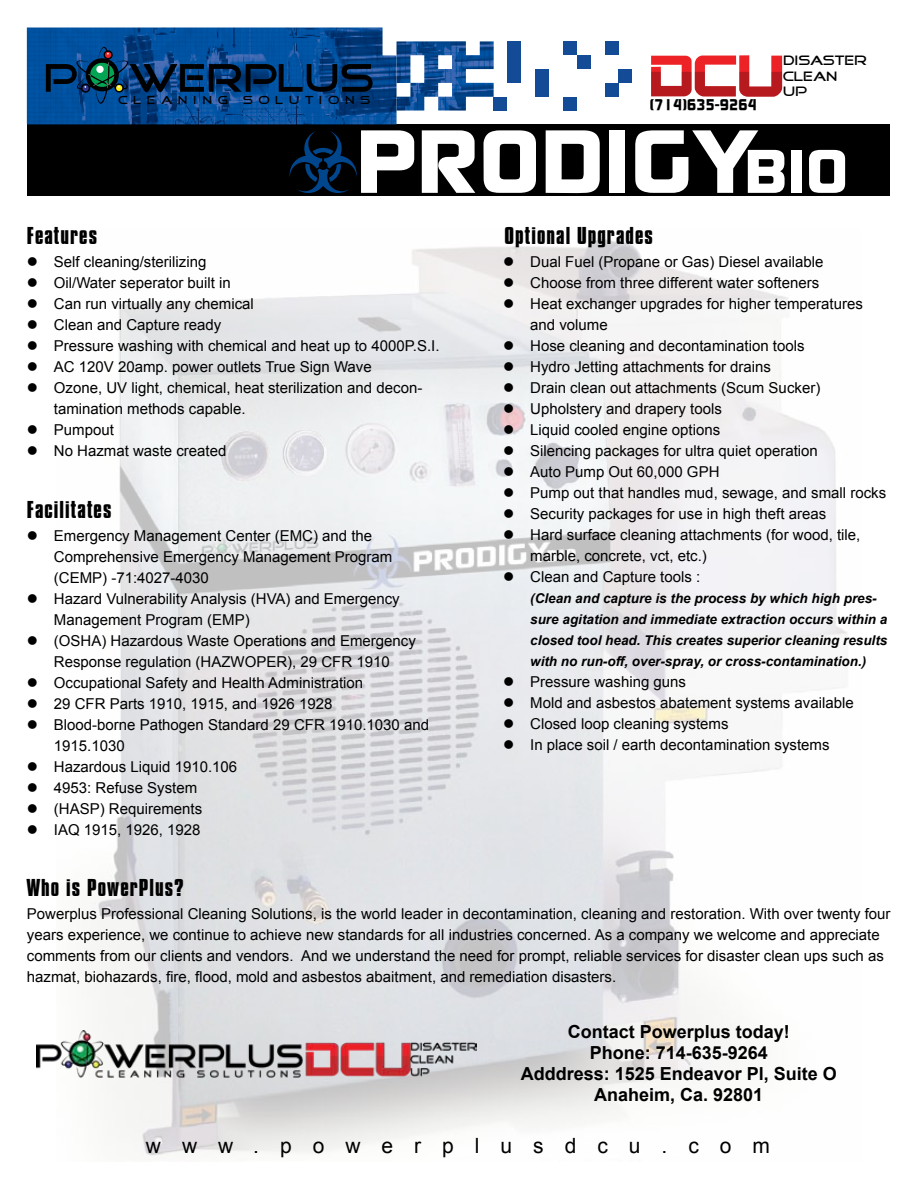
<style>
.page{position:relative;width:918px;height:1188px;background:#fff}
.page>*{position:absolute;margin:0;border:0;box-sizing:border-box;transform-origin:0 0}
.t1{font:700 89.25px "Continuum";color:#fff;scale:1.19 1}
.t2{font:700 21px "Compacta BT";letter-spacing:.05em;color:#000}
.t3{font:21px "Arial";letter-spacing:1em;color:#000}
.t4{font:700 18px/21px "Arial";color:#000;text-align:center}
.t5{font:700 15.45px "Continuum";letter-spacing:.01em;color:#000}
.t6{font:15px/21px "Arial";color:#000}
.t7{font:italic 700 13.5px/21px "Arial";color:#000}
.t8{font:13.2px/15.8px "Good Times";color:#000}
.t9{font:11.25px "Good Times";letter-spacing:.5em;color:#000}
.s1{font-size:61.35px}
</style>
<div class="page">
<img style="left:92px;top:239px;width:756px;height:917px">
<img style="left:36px;top:1030px;width:440px;height:49px">
<div style="left:27px;top:124px;width:863px;height:72px;background:#000"></div>
<img style="left:27px;top:28px;width:370px;height:96px">
<div style="left:619px;top:69px;width:13px;height:14px;background:#134b97"></div>
<div style="left:605px;top:41px;width:14px;height:14px;background:#134b97"></div>
<div style="left:605px;top:83px;width:14px;height:14px;background:#134b97"></div>
<div style="left:577px;top:55px;width:14px;height:14px;background:#134b97"></div>
<div style="left:563px;top:41px;width:14px;height:14px;background:#134b97"></div>
<div style="left:563px;top:97px;width:14px;height:14px;background:#134b97"></div>
<div style="left:535px;top:69px;width:14px;height:14px;background:#134b97"></div>
<div style="left:535px;top:83px;width:14px;height:14px;background:#134b97"></div>
<div style="left:508px;top:41px;width:13px;height:14px;background:#134b97"></div>
<div style="left:508px;top:55px;width:13px;height:14px;background:#134b97"></div>
<div style="left:508px;top:69px;width:13px;height:14px;background:#134b97"></div>
<div style="left:494px;top:97px;width:13px;height:14px;background:#134b97"></div>
<img style="left:397px;top:41px;width:97px;height:70px">
<svg style="left:46px;top:47px;width:327px;height:57px;background:#084078"></svg>
<svg style="left:651px;top:55px;width:131px;height:42px"></svg>
<svg style="left:290px;top:131px;width:67px;height:62px"></svg>
<svg style="left:504px;top:257px;width:9px;height:9px"></svg>
<svg style="left:504px;top:278px;width:9px;height:9px"></svg>
<svg style="left:504px;top:299px;width:9px;height:9px"></svg>
<svg style="left:504px;top:341px;width:9px;height:9px"></svg>
<svg style="left:504px;top:362px;width:9px;height:9px"></svg>
<svg style="left:504px;top:383px;width:9px;height:9px"></svg>
<svg style="left:504px;top:404px;width:9px;height:9px"></svg>
<svg style="left:504px;top:425px;width:9px;height:9px"></svg>
<svg style="left:504px;top:446px;width:9px;height:9px"></svg>
<svg style="left:504px;top:467px;width:9px;height:9px"></svg>
<svg style="left:504px;top:488px;width:9px;height:9px"></svg>
<svg style="left:504px;top:509px;width:9px;height:9px"></svg>
<svg style="left:504px;top:530px;width:9px;height:9px"></svg>
<svg style="left:504px;top:572px;width:9px;height:9px"></svg>
<svg style="left:504px;top:677px;width:9px;height:9px"></svg>
<svg style="left:504px;top:698px;width:9px;height:9px"></svg>
<svg style="left:504px;top:719px;width:9px;height:9px"></svg>
<svg style="left:504px;top:740px;width:9px;height:9px"></svg>
<p class="t8" style="left:783px;top:53px;width:86px">DISASTER<br>CLEAN<br>UP</p>
<p class="t9" style="left:118px;top:95px;width:111px">CLEANING</p>
<p class="t9" style="left:243px;top:95px;width:129px">SOLUTIONS</p>
<p class="t5" style="left:650px;top:94px;width:109px">(714)635-9264</p>
<h1 class="t1" style="left:356px;top:102px;width:415px">PRODIGY<span class="s1">BIO</span></h1>
<h2 class="t2" style="left:27px;top:223px;width:72px">Features</h2>
<h2 class="t2" style="left:505px;top:223px;width:150px">Optional Upgrades</h2>
<p class="t6" style="left:54px;top:251px;width:387px">Self cleaning/sterilizing<br>Oil/Water seperator built in<br>Can run virtually any chemical<br>Clean and Capture ready<br>Pressure washing with chemical and heat up to 4000P.S.I.<br>AC 120V 20amp. power outlets True Sign Wave<br>Ozone, UV light, chemical, heat sterilization and decon&shy;tamination methods capable.<br>Pumpout<br>No Hazmat waste created</p>
<h2 class="t2" style="left:27px;top:497px;width:86px">Facilitates</h2>
<p class="t6" style="left:54px;top:525px;width:377px">Emergency Management Center (EMC) and the Comprehensive Emergency Management Program (CEMP) -71:4027-4030<br>Hazard Vulnerability Analysis (HVA) and Emergency Management Program (EMP)<br>(OSHA) Hazardous Waste Operations and Emergency Response regulation (HAZWOPER), 29 CFR 1910<br>Occupational Safety and Health Administration<br>29 CFR Parts 1910, 1915, and 1926 1928<br>Blood-borne Pathogen Standard 29 CFR 1910.1030 and 1915.1030<br>Hazardous Liquid 1910.106<br>4953: Refuse System<br>(HASP) Requirements<br>IAQ 1915, 1926, 1928</p>
<h2 class="t2" style="left:27px;top:875px;width:159px">Who is PowerPlus?</h2>
<p class="t6" style="left:530px;top:251px;width:357px">Dual Fuel (Propane or Gas) Diesel available<br>Choose from three different water softeners<br>Heat exchanger upgrades for higher temperatures and volume<br>Hose cleaning and decontamination tools<br>Hydro Jetting attachments for drains<br>Drain clean out attachments (Scum Sucker)<br>Upholstery and drapery tools<br>Liquid cooled engine options<br>Silencing packages for ultra quiet operation<br>Auto Pump Out 60,000 GPH<br>Pump out that handles mud, sewage, and small rocks Security packages for use in high theft areas<br>Hard surface cleaning attachments (for wood, tile, marble, concrete, vct, etc.)<br>Clean and Capture tools :</p>
<p class="t7" style="left:530px;top:588px;width:359px">(Clean and capture is the process by which high pres&shy;sure agitation and immediate extraction occurs within a closed tool head. This creates superior cleaning results with no run-off, over-spray, or cross-contamination.)</p>
<p class="t6" style="left:530px;top:671px;width:325px">Pressure washing guns<br>Mold and asbestos abatement systems available Closed loop cleaning systems<br>In place soil / earth decontamination systems</p>
<p class="t6" style="left:27px;top:903px;width:865px">Powerplus Professional Cleaning Solutions, is the world leader in decontamination, cleaning and restoration. With over twenty four years experience, we continue to achieve new standards for all industries concerned. As a company we welcome and appreciate comments from our clients and vendors. And we understand the need for prompt, reliable services for disaster clean ups such as hazmat, biohazards, fire, flood, mold and asbestos abaitment, and remediation disasters.</p>
<p class="t4" style="left:521px;top:1021px;width:318px">Contact Powerplus today!<br>Phone: 714-635-9264<br>Adddress: 1525 Endeavor Pl, Suite O<br>Anaheim, Ca. 92801</p>
<h2 class="t3" style="left:146px;top:1132px;width:626px">www.powerplusdcu.com</h2>
</div>
